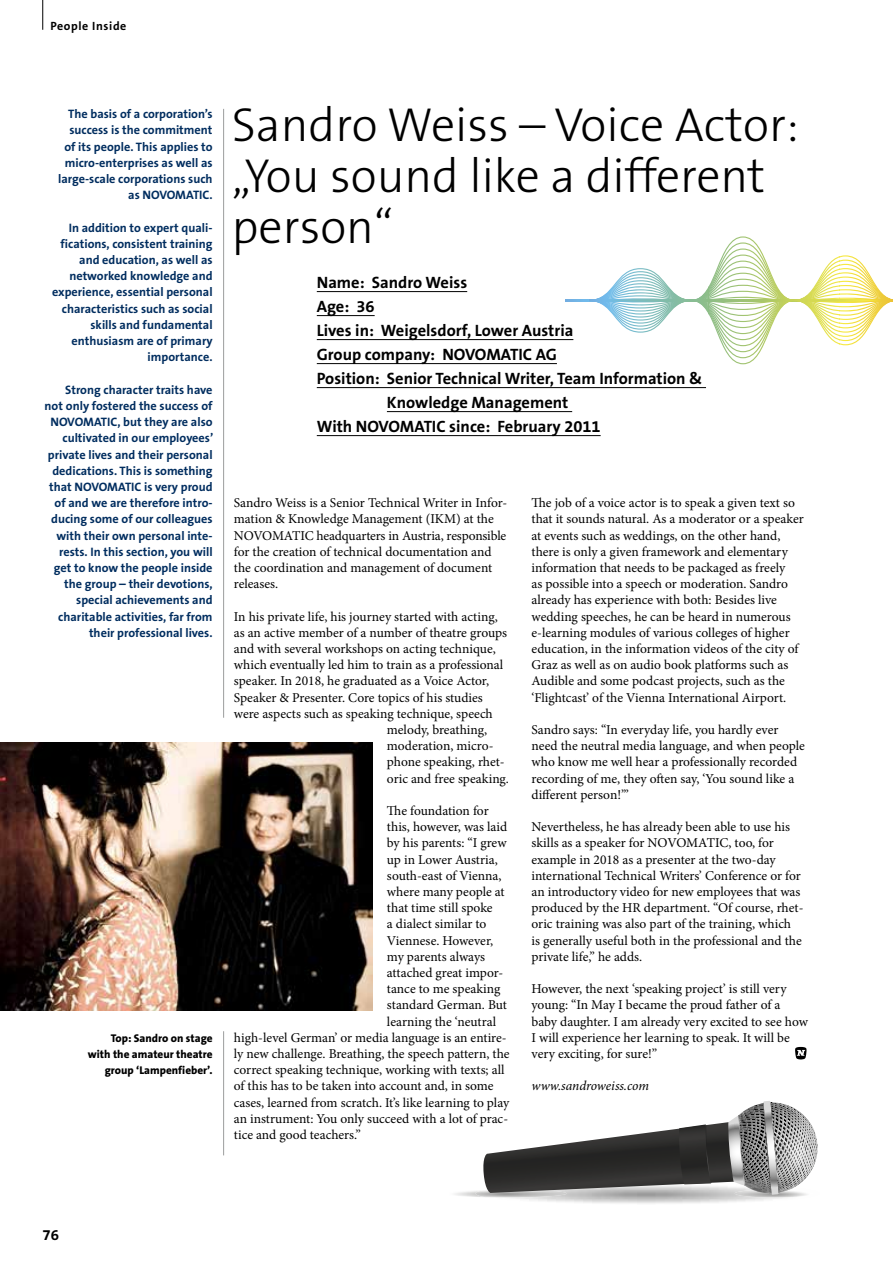
<style>
.page{position:relative;width:893px;height:1263px;background:#fff}
.page>*{position:absolute;margin:0;border:0;box-sizing:border-box;transform-origin:0 0}
.HEAD_linksb{font:300 48px/51px "The Sans B3";color:#000}
.SUBHEAD_people_insid{font:700 16.5px/24px "The Sans B7";color:#000}
.t1{font:700 15px "The Sans B7";color:#000}
.Copy{font:13.5px/16.2px "Minion Pro";color:#000}
.Copy-2{font:italic 13.5px "Minion Pro";letter-spacing:-.005em;color:#000}
.Marginal{font:700 12.3px/16.2px "The Sans B7";color:#002d5f;text-align:right}
.t2{font:700 12px "The Sans B7";letter-spacing:.05em;color:#000}
.Copy-3{font:800 11.25px/16.2px "The Sans B8";color:#000;text-align:right}
</style>
<div class="page">
<hr style="left:566px;top:299px;width:327px;height:2px;background:#72b6e7">
<svg style="left:589px;top:236px;width:304px;height:201px"></svg>
<svg style="left:795px;top:1047px;width:12px;height:12px"></svg>
<hr style="left:42px;top:0;width:1px;height:30px;background:#000">
<hr style="left:223px;top:109px;width:1px;height:609px;background:#9c9d9d">
<hr style="left:223px;top:1031px;width:1px;height:124px;background:#9c9d9d">
<hr style="left:317px;top:291px;width:150px;height:1px;background:#000">
<hr style="left:317px;top:315px;width:58px;height:1px;background:#000">
<hr style="left:317px;top:339px;width:256px;height:1px;background:#000">
<hr style="left:317px;top:363px;width:240px;height:1px;background:#000">
<hr style="left:317px;top:387px;width:389px;height:1px;background:#000">
<hr style="left:387px;top:411px;width:185px;height:1px;background:#000">
<hr style="left:317px;top:435px;width:284px;height:1px;background:#000">
<img style="left:0;top:742px;width:372px;height:268px">
<img style="left:475px;top:1190px;width:92px;height:7px">
<svg style="left:482px;top:1101px;width:336px;height:94px"></svg>
<p class="t2" style="left:50px;top:19px;width:78px">People Inside</p>
<p class="Marginal" style="left:58px;top:106px;width:156px">The basis of a corporation’s success is the commitment of its people. This applies to micro-enterprises as well as large-scale corporations such as NOVOMATIC.</p>
<p class="Marginal" style="left:52px;top:220px;width:162px">In addition to expert quali&shy;fications, consistent training and education, as well as networked knowledge and experience, essential personal characteristics such as social skills and fundamental enthusiasm are of primary importance.</p>
<p class="Marginal" style="left:45px;top:382px;width:170px">Strong character traits have not only fostered the success of<br>NOVOMATIC, but they are also cultivated in our employees’ private lives and their personal dedications. This is something that NOVOMATIC is very proud of and we are therefore intro&shy;ducing some of our colleagues with their own personal inte&shy;rests. In this section, you will get to know the people inside the group – their devotions, special achievements and charitable activities, far from their professional lives.</p>
<p class="Copy-3" style="left:88px;top:1030px;width:126px">Top: Sandro on stage with the amateur theatre group ‘Lampenfieber’.</p>
<p class="HEAD_linksb" style="left:232px;top:102px;width:569px">Sandro Weiss – Voice Actor: „You sound like a different person“</p>
<p class="SUBHEAD_people_insid" style="left:317px;top:271px;width:152px">Name: Sandro Weiss</p>
<p class="SUBHEAD_people_insid" style="left:317px;top:295px;width:59px">Age: 36</p>
<p class="SUBHEAD_people_insid" style="left:317px;top:319px;width:258px">Lives in: Weigelsdorf, Lower Austria</p>
<p class="SUBHEAD_people_insid" style="left:317px;top:343px;width:242px">Group company: NOVOMATIC AG</p>
<p class="SUBHEAD_people_insid" style="left:387px;top:367px;width:317px;text-indent:-70px">Position: Senior Technical Writer, Team Information &amp;<br>Knowledge Management</p>
<p class="SUBHEAD_people_insid" style="left:317px;top:415px;width:285px">With NOVOMATIC since: February 2011</p>
<p class="Copy" style="left:234px;top:495px;width:275px">Sandro Weiss is a Senior Technical Writer in Infor&shy;mation &amp; Knowledge Management (IKM) at the NOVOMATIC headquarters in Austria, responsible for the creation of technical documentation and the coordination and management of document releases.</p>
<p class="Copy" style="left:234px;top:608px;width:265px">In his private life, his journey started with acting,</p>
<p class="Copy" style="left:234px;top:624px;width:275px">as an active member of a number of theatre groups</p>
<p class="Copy" style="left:234px;top:641px;width:263px">and with several workshops on acting technique,</p>
<p class="Copy" style="left:234px;top:657px;width:271px">which eventually led him to train as a professional</p>
<p class="Copy" style="left:234px;top:673px;width:257px">speaker. In 2018, he graduated as a Voice Actor,</p>
<p class="Copy" style="left:234px;top:689px;width:250px">Speaker &amp; Presenter. Core topics of his studies</p>
<p class="Copy" style="left:234px;top:705px;width:260px">were aspects such as speaking technique, speech</p>
<p class="Copy" style="left:387px;top:722px;width:102px">melody, breathing,</p>
<p class="Copy" style="left:387px;top:738px;width:108px">moderation, micro-</p>
<p class="Copy" style="left:387px;top:754px;width:119px">phone speaking, rhet-</p>
<p class="Copy" style="left:387px;top:770px;width:124px">oric and free speaking.</p>
<p class="Copy" style="left:387px;top:803px;width:103px">The foundation for</p>
<p class="Copy" style="left:387px;top:819px;width:122px">this, however, was laid</p>
<p class="Copy" style="left:387px;top:835px;width:121px">by his parents: “I grew</p>
<p class="Copy" style="left:387px;top:851px;width:112px">up in Lower Austria,</p>
<p class="Copy" style="left:387px;top:867px;width:116px">south-east of Vienna,</p>
<p class="Copy" style="left:387px;top:884px;width:119px">where many people at</p>
<p class="Copy" style="left:387px;top:900px;width:107px">that time still spoke</p>
<p class="Copy" style="left:387px;top:916px;width:101px">a dialect similar to</p>
<p class="Copy" style="left:387px;top:932px;width:108px">Viennese. However,</p>
<p class="Copy" style="left:387px;top:948px;width:100px">my parents always</p>
<p class="Copy" style="left:387px;top:965px;width:118px">attached great impor-</p>
<p class="Copy" style="left:387px;top:981px;width:115px">tance to me speaking</p>
<p class="Copy" style="left:387px;top:997px;width:122px">standard German. But</p>
<p class="Copy" style="left:387px;top:1013px;width:111px">learning the ‘neutral</p>
<p class="Copy" style="left:234px;top:1029px;width:274px">high-level German’ or media language is an entire-</p>
<p class="Copy" style="left:234px;top:1046px;width:277px">ly new challenge. Breathing, the speech pattern, the</p>
<p class="Copy" style="left:234px;top:1062px;width:272px">correct speaking technique, working with texts; all</p>
<p class="Copy" style="left:234px;top:1078px;width:261px">of this has to be taken into account and, in some</p>
<p class="Copy" style="left:234px;top:1094px;width:277px">cases, learned from scratch. It’s like learning to play</p>
<p class="Copy" style="left:234px;top:1110px;width:276px">an instrument: You only succeed with a lot of prac-</p>
<p class="Copy" style="left:234px;top:1127px;width:128px">tice and good teachers.”</p>
<p class="Copy" style="left:531px;top:495px;width:274px">The job of a voice actor is to speak a given text so that it sounds natural. As a moderator or a speaker at events such as weddings, on the other hand, there is only a given framework and elementary information that needs to be packaged as freely<br>as possible into a speech or moderation. Sandro already has experience with both: Besides live wedding speeches, he can be heard in numerous e-learning modules of various colleges of higher education, in the information videos of the city of Graz as well as on audio book platforms such as Audible and some podcast projects, such as the ‘Flightcast’ of the Vienna International Airport.</p>
<p class="Copy" style="left:531px;top:722px;width:275px">Sandro says: “In everyday life, you hardly ever need the neutral media language, and when people who know me well hear a professionally recorded recording of me, they often say, ‘You sound like a different person!’”</p>
<p class="Copy" style="left:531px;top:819px;width:273px">Nevertheless, he has already been able to use his skills as a speaker for NOVOMATIC, too, for example in 2018 as a presenter at the two-day international Technical Writers’ Conference or for an introductory video for new employees that was produced by the HR department. “Of course, rhet&shy;oric training was also part of the training, which<br>is generally useful both in the professional and the private life,” he adds.</p>
<p class="Copy" style="left:531px;top:981px;width:278px">However, the next ‘speaking project’ is still very young: “In May I became the proud father of a baby daughter. I am already very excited to see how I will experience her learning to speak. It will be very exciting, for sure!”</p>
<p class="Copy-2" style="left:531px;top:1077px;width:119px">www.sandroweiss.com</p>
<p class="t1" style="left:43px;top:1227px;width:18px">76</p>
</div>
